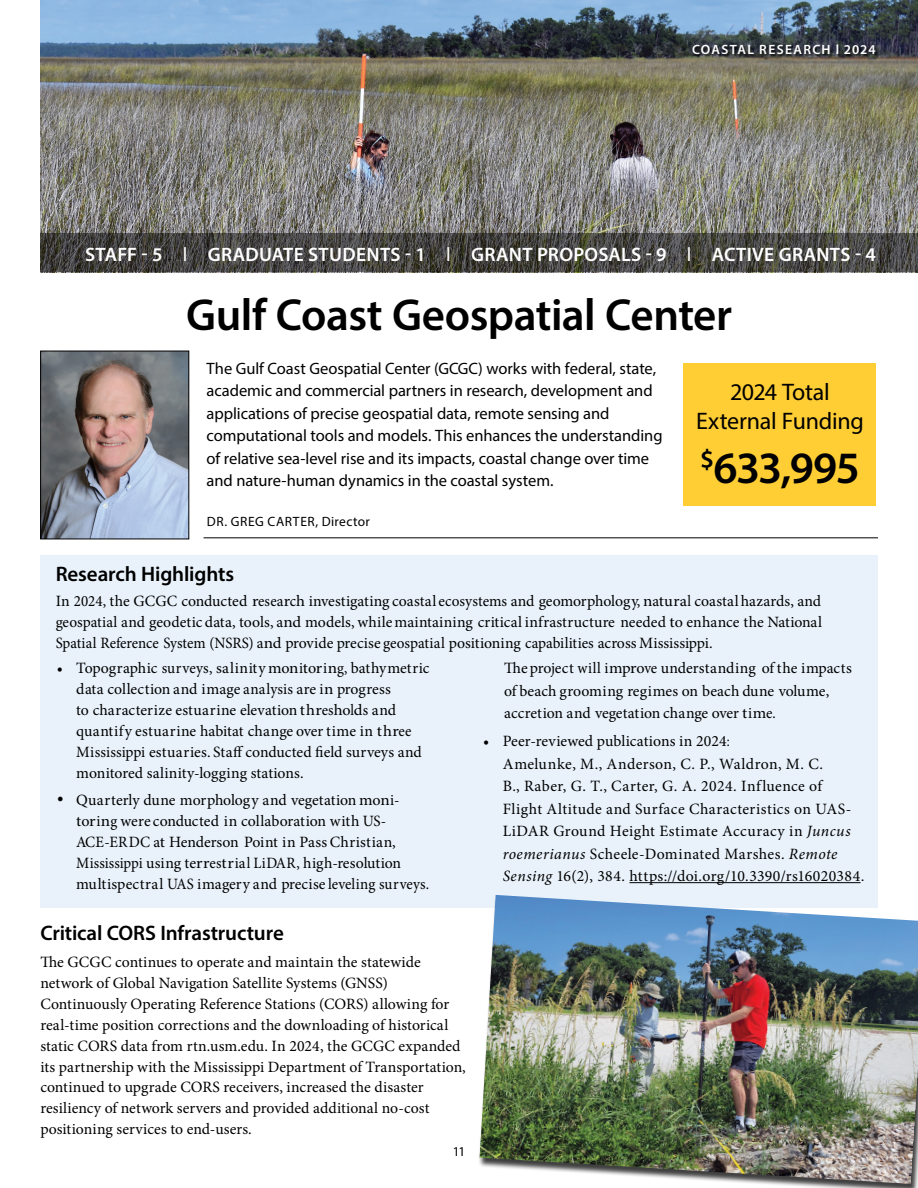
<style>
.page{position:relative;width:918px;height:1188px;background:#fff}
.page>*{position:absolute;margin:0;border:0;box-sizing:border-box;transform-origin:0 0}
.t1{font:600 45px "Myriad Pro";letter-spacing:-.015em;color:#000}
.t2{font:24px/28.8px "Myriad Pro";letter-spacing:-.01em;color:#000;text-align:center}
.t3{font:600 21px "Myriad Pro";letter-spacing:-.01em;color:#000}
.t4{font:600 19.5px "Myriad Pro";letter-spacing:.015em;color:#fff}
.t5{font:16.5px/22.5px "Myriad Pro";letter-spacing:-.005em;color:#000}
.t6{font:15.75px/21px "Minion Pro";letter-spacing:.01em;color:#000}
.t7{font:13.5px "Myriad Pro";letter-spacing:.035em;color:#000}
.t8{font:600 13.5px "Myriad Pro";letter-spacing:.095em;color:#fff}
.s1{font-weight:400}
.s2{font-style:italic}
.s3{font-family:"Arial"}
</style>
<div class="page">
<div style="left:684px;top:363px;width:192px;height:142px;background:#ffce35"></div>
<img style="left:40px;top:0;width:878px;height:273px">
<div style="left:40px;top:556px;width:838px;height:352px;background:#e9f2fb"></div>
<img style="left:42px;top:353px;width:145px;height:184px">
<div style="left:40px;top:351px;width:149px;height:188px;border:1px solid #000"></div>
<hr style="left:204px;top:537px;width:674px;height:1px;background:#000">
<svg style="left:40px;top:233px;width:878px;height:39px;background:#464441"></svg>
<hr style="left:629px;top:882px;width:232px;height:1px;background:#000">
<img style="left:480px;top:895px;width:438px;height:289px">
<div style="left:693px;top:45px;width:187px;height:13px;background:#000;opacity:.75"></div>
<p class="t8" style="left:692px;top:41px;width:185px">COASTAL RESEARCH l 2024</p>
<p class="t4" style="left:85px;top:242px;width:792px">STAFF - 5 <span class="s1">l</span> GRADUATE STUDENTS - 1 <span class="s1">l</span> GRANT PROPOSALS - 9 <span class="s1">l</span> ACTIVE GRANTS - 4</p>
<h1 class="t1" style="left:186px;top:286px;width:548px">Gulf Coast Geospatial Center</h1>
<p class="t5" style="left:207px;top:356px;width:457px">The Gulf Coast Geospatial Center (GCGC) works with federal, state, academic and commercial partners in research, development and applications of precise geospatial data, remote sensing and computational tools and models. This enhances the understanding of relative sea-level rise and its impacts, coastal change over time and nature-human dynamics in the coastal system.</p>
<p class="t7" style="left:207px;top:513px;width:165px">DR. GREG CARTER, Director</p>
<h3 class="t3" style="left:56px;top:560px;width:180px">Research Highlights</h3>
<h2 class="t2" style="left:696px;top:377px;width:169px">2024 Total<br>External Funding</h2>
<h1 class="t1" style="left:700px;top:439px;width:161px"><sup>$</sup>633,995</h1>
<p class="t6" style="left:56px;top:591px;width:768px;text-align:justify">In 2024, the GCGC conducted research investigating coastal ecosystems and geomorphology, natural coastal hazards, and geospatial and geodetic data, tools, and models, while maintaining critical infrastructure needed to enhance the National Spatial Reference System (NSRS) and provide precise geospatial positioning capabilities across Mississippi.</p>
<p class="t6" style="left:76px;top:658px;width:355px;text-indent:-20px">• Topographic surveys, salinity monitoring, bathymetric data collection and image analysis are in progress<br>to characterize estuarine elevation thresholds and quantify estuarine habitat change over time in three Mississippi estuaries. Staff conducted field surveys and monitored salinity-logging stations.</p>
<p class="t6" style="left:76px;top:789px;width:355px;text-indent:-19px">• Quarterly dune morphology and vegetation moni&shy;toring were conducted in collaboration with US-ACE-ERDC at Henderson Point in Pass Christian, Mississippi using terrestrial LiDAR, high-resolution multispectral UAS imagery and precise leveling surveys.</p>
<p class="t6" style="left:504px;top:657px;width:349px;line-height:22.5px">The project will improve understanding of the impacts of beach grooming regimes on beach dune volume, accretion and vegetation change over time.</p>
<p class="t6" style="left:503px;top:730px;width:364px;line-height:22.5px;text-indent:-19px">• Peer-reviewed publications in 2024:<br>Amelunke, M., Anderson, C. P., Waldron, M. C.<br>B., Raber, G. T., Carter, G. A. 2024. Influence of Flight Altitude and Surface Characteristics on UAS-LiDAR Ground Height Estimate Accuracy in <span class="s2">Juncus roemerianus</span> Scheele-Dominated Marshes. <span class="s2">Remote Sensing</span> 16(2), 384. https://doi.org/10.3390/rs16020384<span class="s3">.</span></p>
<h3 class="t3" style="left:40px;top:919px;width:245px">Critical CORS Infrastructure</h3>
<p class="t6" style="left:40px;top:951px;width:427px">The GCGC continues to operate and maintain the statewide network of Global Navigation Satellite Systems (GNSS)<br>Continuously Operating Reference Stations (CORS) allowing for real-time position corrections and the downloading of historical static CORS data from rtn.usm.edu. In 2024, the GCGC expanded its partnership with the Mississippi Department of Transportation, continued to upgrade CORS receivers, increased the disaster resiliency of network servers and provided additional no-cost positioning services to end-users.</p>
<p class="t7" style="left:453px;top:1143px;width:14px">11</p>
</div>
